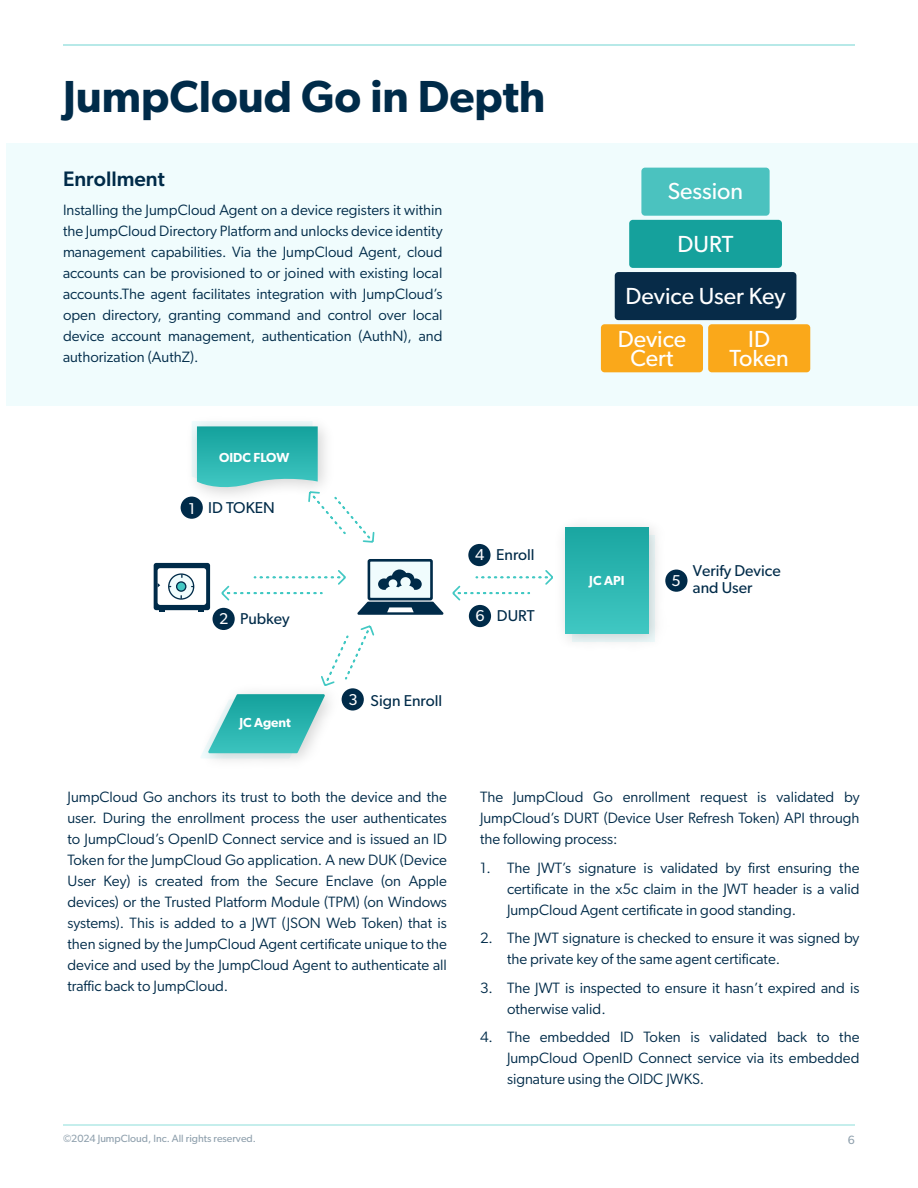
<style>
.page{position:relative;width:918px;height:1188px;background:#fff}
.page>*{position:absolute;margin:0;border:0;box-sizing:border-box;transform-origin:0 0}
.t1{font:600 45px "Gibson";color:#002b49}
.t2{font:23.25px/42.6px "Gibson";color:#fff}
.t3{font:500 21px "Gibson";color:#002b49}
.t4{font:15.75px/17.1px "Gibson";color:#002b49}
.t5{font:15.75px "Gibson";color:#fdfdfe}
.t6{font:15px/21px "Gibson";color:#002b49;text-align:justify}
.t7{font:600 13.2px "Gibson";color:#fff}
.t8{font:12px "Gibson";color:#8fa0ad}
.t9{font:10.5px "Gibson";color:#8fa0ad}
</style>
<div class="page">
<img style="left:206px;top:690px;width:140px;height:71px">
<svg style="left:201px;top:694px;width:124px;height:64px"></svg>
<img style="left:563px;top:525px;width:108px;height:117px">
<div style="left:566px;top:527px;width:82px;height:107px;background:linear-gradient(to bottom,#1aa6a1,#40c8c3)"></div>
<div style="left:154px;top:563px;width:56px;height:47px;background:#002b49;border-radius:3px"></div>
<div style="left:158px;top:568px;width:48px;height:37px;background:#fff;border-radius:3px"></div>
<svg style="left:169px;top:574px;width:25px;height:25px"></svg>
<div style="left:168px;top:573px;width:26px;height:27px;border:1px solid #002b49;border-radius:50%"></div>
<div style="left:177px;top:582px;width:9px;height:9px;background:#41c8c3;border-radius:50%"></div>
<div style="left:176px;top:581px;width:10px;height:11px;border:1px solid #002b49;border-radius:50%"></div>
<svg style="left:452px;top:570px;width:101px;height:31px"></svg>
<svg style="left:321px;top:625px;width:54px;height:61px"></svg>
<svg style="left:192px;top:421px;width:252px;height:194px"></svg>
<div style="left:213px;top:608px;width:22px;height:22px;background:#002b49;border-radius:50%"></div>
<div style="left:181px;top:497px;width:22px;height:22px;background:#002b49;border-radius:50%"></div>
<div style="left:468px;top:544px;width:23px;height:22px;background:#002b49;border-radius:50%"></div>
<div style="left:469px;top:605px;width:22px;height:22px;background:#002b49;border-radius:50%"></div>
<div style="left:342px;top:688px;width:22px;height:23px;background:#002b49;border-radius:50%"></div>
<div style="left:665px;top:570px;width:23px;height:22px;background:#002b49;border-radius:50%"></div>
<hr style="left:63px;top:1125px;width:792px;height:1px;background:#8ddedb">
<div style="left:7px;top:144px;width:911px;height:262px;background:#f0fcfd"></div>
<div style="left:615px;top:272px;width:181px;height:48px;background:#072b48;border-radius:4px"></div>
<div style="left:601px;top:324px;width:102px;height:48px;background:#faa81a;border-radius:4px"></div>
<div style="left:708px;top:324px;width:102px;height:48px;background:#faa81a;border-radius:4px"></div>
<div style="left:629px;top:220px;width:153px;height:48px;background:#15a19c;border-radius:4px"></div>
<div style="left:641px;top:168px;width:129px;height:48px;background:#4bc2bf;border-radius:4px"></div>
<hr style="left:63px;top:44px;width:792px;height:2px;background:#a0e3e1">
<h1 class="t1" style="left:63px;top:69px;width:484px">JumpCloud Go in Depth</h1>
<h3 class="t3" style="left:63px;top:166px;width:103px">Enrollment</h3>
<p class="t6" style="left:63px;top:199px;width:381px">Installing the JumpCloud Agent on a device registers it within the JumpCloud Directory Platform and unlocks device identity management capabilities. Via the JumpCloud Agent, cloud accounts can be provisioned to or joined with existing local accounts.The agent facilitates integration with JumpCloud’s open directory, granting command and control over local device account management, authentication (AuthN), and authorization (AuthZ).</p>
<p class="t5" style="left:189px;top:499px;width:8px">1</p>
<p class="t7" style="left:219px;top:450px;width:72px">OIDC FLOW</p>
<p class="t4" style="left:208px;top:499px;width:68px">ID TOKEN</p>
<p class="t5" style="left:219px;top:609px;width:11px">2</p>
<p class="t4" style="left:240px;top:610px;width:51px">Pubkey</p>
<p class="t7" style="left:239px;top:715px;width:53px">JC Agent</p>
<p class="t5" style="left:348px;top:690px;width:11px">3</p>
<p class="t4" style="left:371px;top:692px;width:73px">Sign Enroll</p>
<p class="t5" style="left:475px;top:545px;width:11px">4</p>
<p class="t4" style="left:496px;top:546px;width:40px">Enroll</p>
<p class="t5" style="left:475px;top:606px;width:11px">6</p>
<p class="t4" style="left:497px;top:607px;width:39px">DURT</p>
<h2 class="t2" style="left:668px;top:170px;width:77px">Session</h2>
<h2 class="t2" style="left:678px;top:222px;width:57px">DURT</h2>
<h2 class="t2" style="left:618px;top:274px;width:169px;text-indent:8px">Device User Key<br>Device</h2>
<h2 class="t2" style="left:631px;top:337px;width:44px">Cert</h2>
<h2 class="t2" style="left:730px;top:329px;width:61px;line-height:19.6px;text-align:center">ID<br>Token</h2>
<p class="t7" style="left:589px;top:573px;width:37px">JC API</p>
<p class="t5" style="left:672px;top:571px;width:11px">5</p>
<p class="t4" style="left:693px;top:562px;width:89px">Verify Device and User</p>
<p class="t6" style="left:68px;top:787px;width:381px">JumpCloud Go anchors its trust to both the device and the user. During the enrollment process the user authenticates to JumpCloud’s OpenID Connect service and is issued an ID Token for the JumpCloud Go application. A new DUK (Device User Key) is created from the Secure Enclave (on Apple devices) or the Trusted Platform Module (TPM) (on Windows systems). This is added to a JWT (JSON Web Token) that is then signed by the JumpCloud Agent certificate unique to the device and used by the JumpCloud Agent to authenticate all traffic back to JumpCloud.</p>
<p class="t6" style="left:480px;top:787px;width:381px">The JumpCloud Go enrollment request is validated by JumpCloud’s DURT (Device User Refresh Token) API through the following process:</p>
<p class="t6" style="left:507px;top:857px;width:354px;text-indent:-27px">1. The JWT’s signature is validated by first ensuring the certificate in the x5c claim in the JWT header is a valid JumpCloud Agent certificate in good standing.</p>
<p class="t6" style="left:507px;top:928px;width:354px;text-indent:-27px">2. The JWT signature is checked to ensure it was signed by the private key of the same agent certificate.</p>
<p class="t6" style="left:507px;top:977px;width:354px;text-indent:-27px">3. The JWT is inspected to ensure it hasn’t expired and is otherwise valid.</p>
<p class="t6" style="left:507px;top:1027px;width:354px;text-indent:-27px">4. The embedded ID Token is validated back to the JumpCloud OpenID Connect service via its embedded signature using the OIDC JWKS.</p>
<p class="t9" style="left:63px;top:1132px;width:195px">©2024 JumpCloud, Inc. All rights reserved.</p>
<p class="t8" style="left:848px;top:1132px;width:9px">6</p>
</div>
